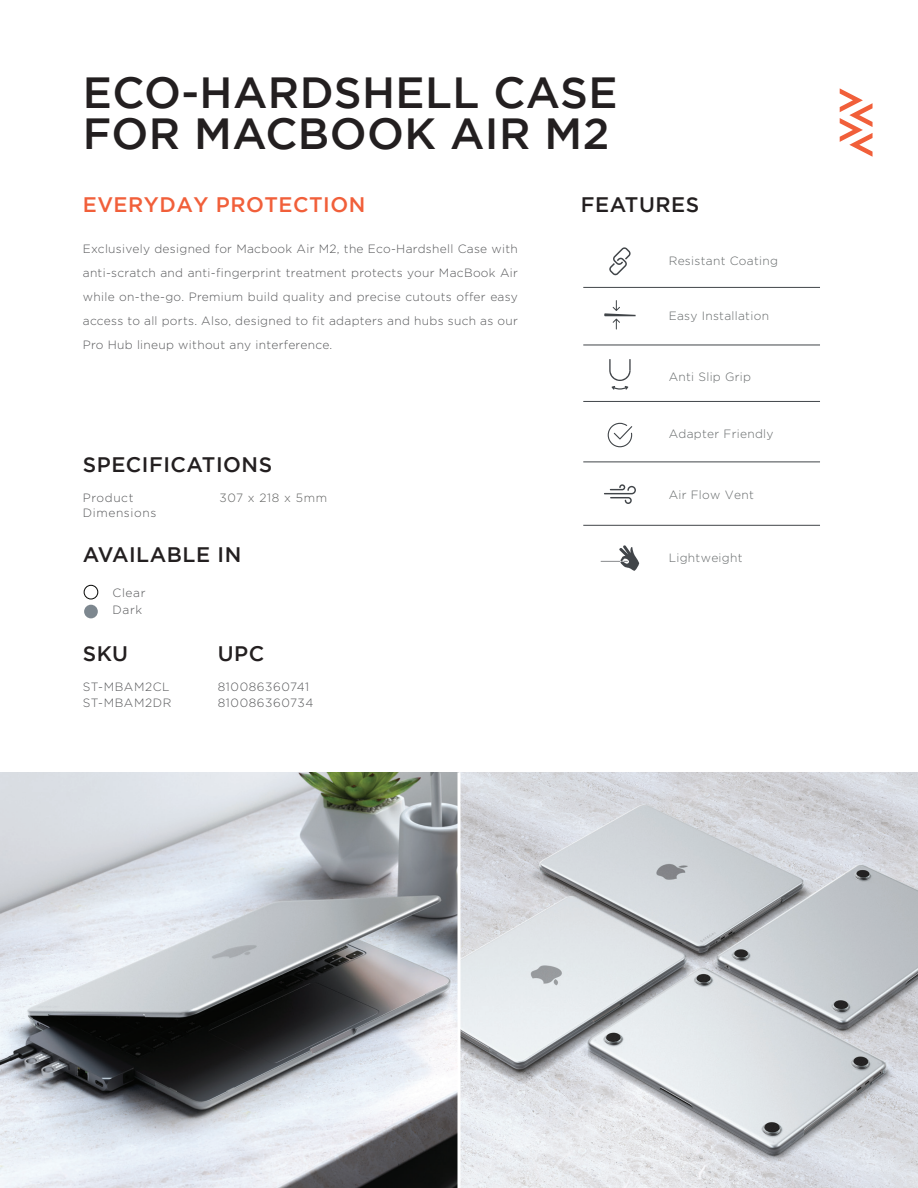
<style>
.page{position:relative;width:918px;height:1188px;background:#fff}
.page>*{position:absolute;margin:0;border:0;box-sizing:border-box;transform-origin:0 0}
.t1{font:500 43.5px/40.5px "Gotham";letter-spacing:.01em;color:#231f20}
.t2{font:500 21px "Gotham";letter-spacing:.025em;color:#231f20}
.t3{font:500 21px "Gotham";letter-spacing:.025em;color:#f15f3a}
.t4{font:300 12px/24px "Gotham";letter-spacing:.04em;color:#57585a}
.t5{font:300 12px "Gotham";letter-spacing:.025em;color:#646869}
.t6{font:300 12px "Gotham";letter-spacing:.05em;color:#606160}
</style>
<div class="page">
<img style="left:0;top:772px;width:918px;height:416px">
<div style="left:84px;top:585px;width:14px;height:14px;border:1px solid #040503;border-radius:50%"></div>
<div style="left:84px;top:605px;width:14px;height:13px;background:#7d878f;border-radius:50%"></div>
<svg style="left:840px;top:88px;width:33px;height:69px"></svg>
<hr style="left:583px;top:287px;width:237px;height:1px;background:#414549">
<hr style="left:583px;top:345px;width:237px;height:1px;background:#414549">
<hr style="left:583px;top:401px;width:237px;height:1px;background:#414549">
<hr style="left:583px;top:462px;width:237px;height:1px;background:#414549">
<hr style="left:583px;top:525px;width:237px;height:1px;background:#414549">
<hr style="left:458px;top:772px;width:2px;height:416px;background:#fff">
<svg style="left:609px;top:247px;width:22px;height:28px"></svg>
<svg style="left:604px;top:300px;width:32px;height:30px"></svg>
<svg style="left:609px;top:359px;width:22px;height:31px"></svg>
<svg style="left:608px;top:423px;width:24px;height:24px"></svg>
<svg style="left:604px;top:484px;width:32px;height:20px"></svg>
<svg style="left:601px;top:545px;width:38px;height:26px"></svg>
<h1 class="t1" style="left:83px;top:72px;width:536px">ECO-HARDSHELL CASE<br>FOR MACBOOK AIR M2</h1>
<h2 class="t3" style="left:83px;top:193px;width:284px">EVERYDAY PROTECTION</h2>
<p class="t4" style="left:83px;top:237px;width:437px;text-align:justify">Exclusively designed for Macbook Air M2, the Eco-Hardshell Case with anti-scratch and anti-fingerprint treatment protects your MacBook Air while on-the-go. Premium build quality and precise cutouts offer easy access to all ports. Also, designed to fit adapters and hubs such as our Pro Hub lineup without any interference.</p>
<h2 class="t2" style="left:83px;top:452px;width:191px">SPECIFICATIONS</h2>
<p class="t4" style="left:83px;top:486px;width:52px">Product</p>
<p class="t6" style="left:219px;top:492px;width:109px">307 x 218 x 5mm</p>
<p class="t4" style="left:83px;top:501px;width:75px">Dimensions</p>
<h2 class="t2" style="left:83px;top:542px;width:160px">AVAILABLE IN</h2>
<p class="t4" style="left:113px;top:585px;width:34px;line-height:16.5px">Clear<br>Dark</p>
<h2 class="t2" style="left:83px;top:641px;width:47px">SKU</h2>
<h2 class="t2" style="left:218px;top:641px;width:48px">UPC</h2>
<p class="t4" style="left:218px;top:678px;width:97px;line-height:16.5px">810086360741<br>810086360734</p>
<p class="t4" style="left:83px;top:678px;width:90px;line-height:16.5px">ST-MBAM2CL<br>ST-MBAM2DR</p>
<h2 class="t2" style="left:581px;top:193px;width:120px">FEATURES</h2>
<p class="t5" style="left:669px;top:254px;width:111px">Resistant Coating</p>
<p class="t5" style="left:669px;top:309px;width:102px">Easy Installation</p>
<p class="t5" style="left:669px;top:370px;width:84px">Anti Slip Grip</p>
<p class="t5" style="left:669px;top:428px;width:106px">Adapter Friendly</p>
<p class="t5" style="left:669px;top:488px;width:87px">Air Flow Vent</p>
<p class="t5" style="left:669px;top:551px;width:75px">Lightweight</p>
</div>
